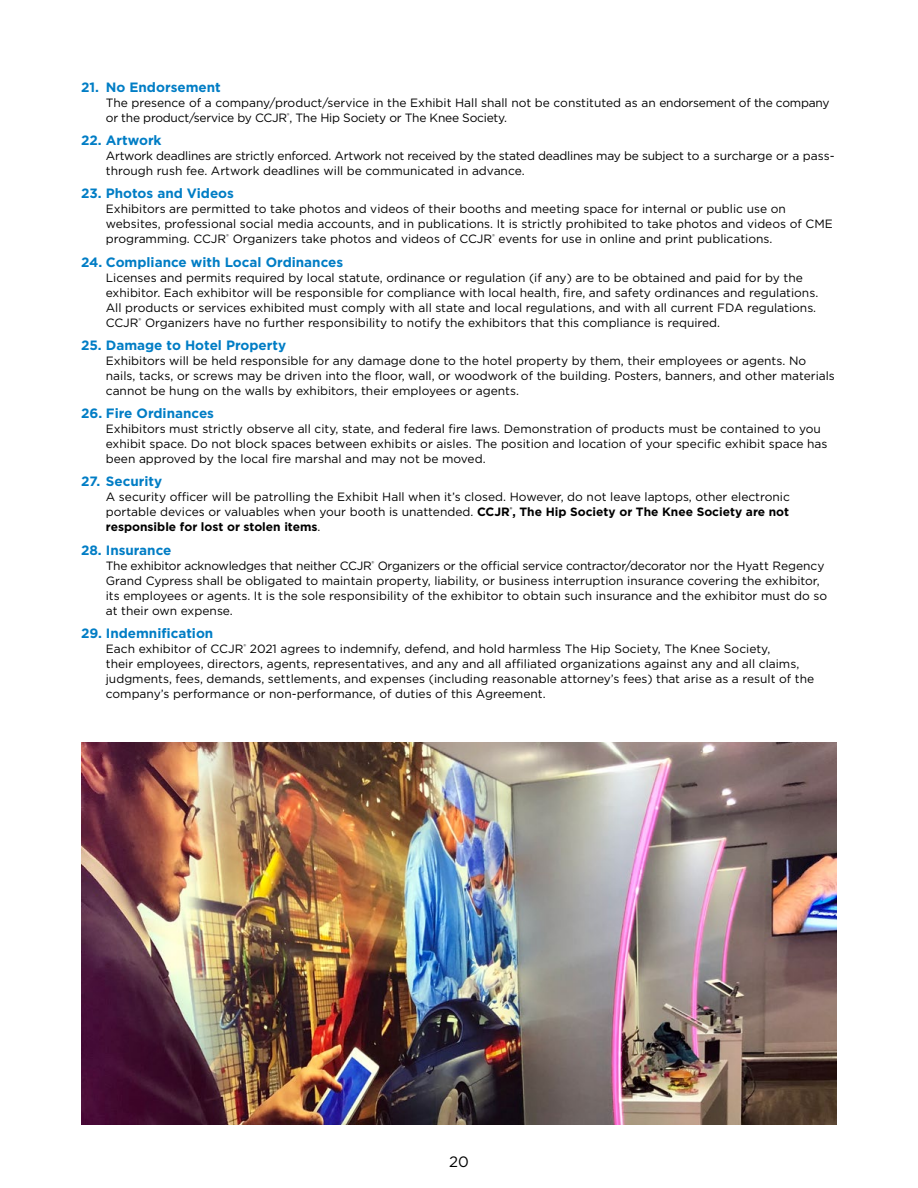
<style>
.page{position:relative;width:918px;height:1188px;background:#fff}
.page>*{position:absolute;margin:0;border:0;box-sizing:border-box;transform-origin:0 0}
.t1{font:15px "Gotham";color:#000}
.t2{font:700 13.5px "Gotham";color:#007dc5}
.t3{font:12px/15px "Gotham";color:#000}
.t4{font:12px/15px "Gotham";letter-spacing:-.02em;color:#000}
.s1{font-weight:700}
</style>
<div class="page">
<img style="left:81px;top:742px;width:756px;height:383px">
<p class="t2" style="left:81px;top:78px;width:141px">21. No Endorsement</p>
<p class="t4" style="left:106px;top:95px;width:725px">The presence of a company/product/service in the Exhibit Hall shall not be constituted as an endorsement of the company or the product/service by CCJR<sup>®</sup>, The Hip Society or The Knee Society.</p>
<p class="t2" style="left:81px;top:131px;width:82px">22. Artwork</p>
<p class="t4" style="left:106px;top:148px;width:730px">Artwork deadlines are strictly enforced. Artwork not received by the stated deadlines may be subject to a surcharge or a pass&shy;through rush fee. Artwork deadlines will be communicated in advance.</p>
<p class="t2" style="left:81px;top:185px;width:155px">23. Photos and Videos</p>
<p class="t3" style="left:106px;top:201px;width:728px">Exhibitors are permitted to take photos and videos of their booths and meeting space for internal or public use on websites, professional social media accounts, and in publications. It is strictly prohibited to take photos and videos of CME programming. CCJR<sup>®</sup> Organizers take photos and videos of CCJR<sup>®</sup> events for use in online and print publications.</p>
<p class="t2" style="left:81px;top:253px;width:264px">24. Compliance with Local Ordinances</p>
<p class="t3" style="left:106px;top:270px;width:714px">Licenses and permits required by local statute, ordinance or regulation (if any) are to be obtained and paid for by the exhibitor. Each exhibitor will be responsible for compliance with local health, fire, and safety ordinances and regulations.<br>All products or services exhibited must comply with all state and local regulations, and with all current FDA regulations.<br>CCJR<sup>®</sup> Organizers have no further responsibility to notify the exhibitors that this compliance is required.</p>
<p class="t2" style="left:81px;top:336px;width:207px">25. Damage to Hotel Property</p>
<p class="t3" style="left:106px;top:353px;width:731px">Exhibitors will be held responsible for any damage done to the hotel property by them, their employees or agents. No nails, tacks, or screws may be driven into the floor, wall, or woodwork of the building. Posters, banners, and other materials cannot be hung on the walls by exhibitors, their employees or agents.</p>
<p class="t2" style="left:81px;top:404px;width:135px">26. Fire Ordinances</p>
<p class="t3" style="left:106px;top:421px;width:723px">Exhibitors must strictly observe all city, state, and federal fire laws. Demonstration of products must be contained to you exhibit space. Do not block spaces between exhibits or aisles. The position and location of your specific exhibit space has been approved by the local fire marshal and may not be moved.</p>
<p class="t2" style="left:81px;top:473px;width:83px">27. Security</p>
<p class="t3" style="left:106px;top:489px;width:686px;text-align:justify">A security officer will be patrolling the Exhibit Hall when it’s closed. However, do not leave laptops, other electronic portable devices or valuables when your booth is unattended. <span class="s1">CCJR</span><sup>®</sup><span class="s1">, The Hip Society or The Knee Society are not responsible for lost or stolen items</span>.</p>
<p class="t2" style="left:81px;top:541px;width:92px">28. Insurance</p>
<p class="t3" style="left:106px;top:558px;width:723px">The exhibitor acknowledges that neither CCJR<sup>®</sup> Organizers or the official service contractor/decorator nor the Hyatt Regency Grand Cypress shall be obligated to maintain property, liability, or business interruption insurance covering the exhibitor, its employees or agents. It is the sole responsibility of the exhibitor to obtain such insurance and the exhibitor must do so at their own expense.</p>
<p class="t2" style="left:81px;top:624px;width:134px">29. Indemnification</p>
<p class="t3" style="left:106px;top:641px;width:710px">Each exhibitor of CCJR<sup>®</sup> 2021 agrees to indemnify, defend, and hold harmless The Hip Society, The Knee Society,<br>their employees, directors, agents, representatives, and any and all affiliated organizations against any and all claims, judgments, fees, demands, settlements, and expenses (including reasonable attorney’s fees) that arise as a result of the company’s performance or non-performance, of duties of this Agreement.</p>
<p class="t1" style="left:449px;top:1152px;width:21px">20</p>
</div>
